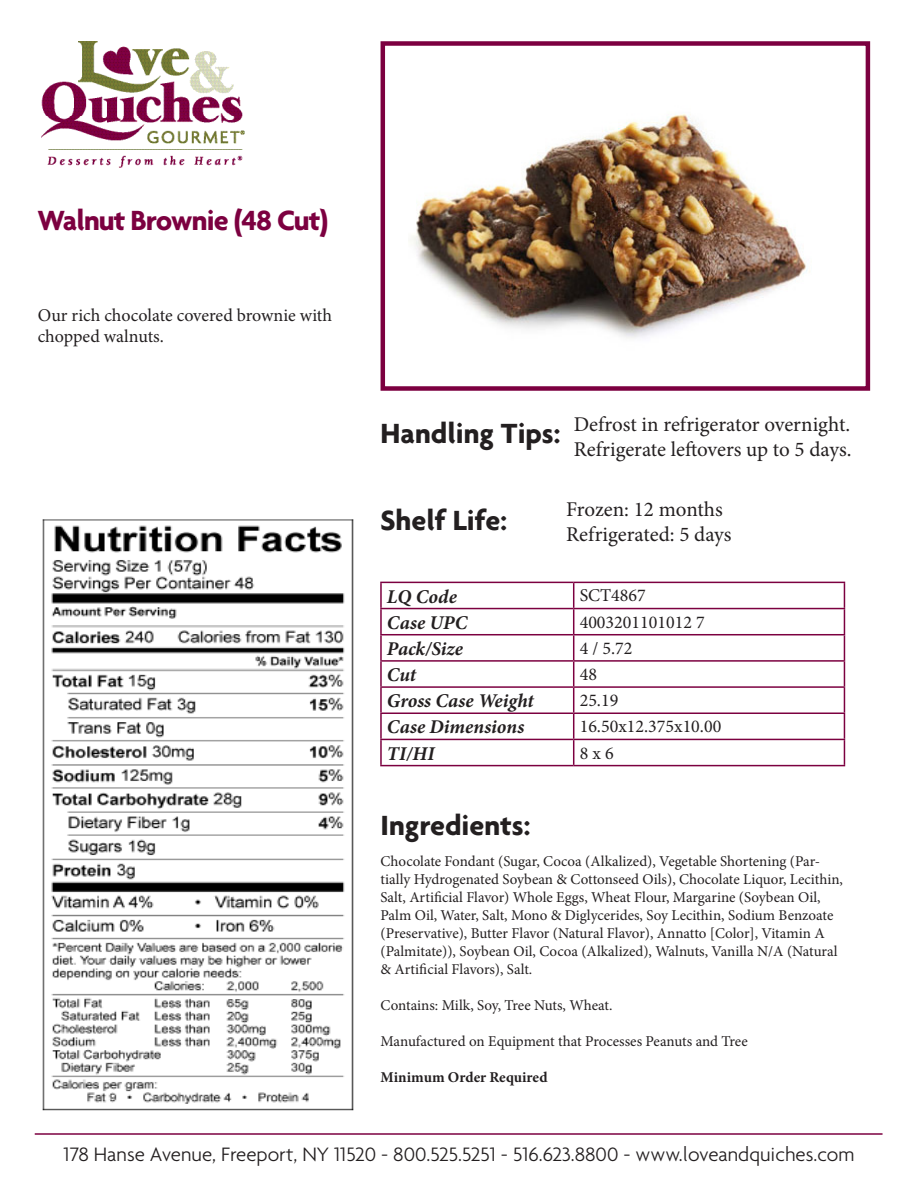
<style>
.page{position:relative;width:918px;height:1188px;background:#fff}
.page>*{position:absolute;margin:0;border:0;box-sizing:border-box;transform-origin:0 0}
.t1{font:700 30px "Agenda";color:#231f20}
.t2{font:700 30px "Agenda";letter-spacing:-.03em;color:#7c0040}
.t3{font:21px/25.2px "Minion Pro";color:#231f20}
.t4{font:300 21px "Agenda";color:#231f20}
.t5{font:italic 700 19.5px "Minion Pro";color:#231f20}
.t6{font:18px/21.6px "Minion Pro";color:#231f20}
.t7{font:15px/18px "Minion Pro";color:#231f20}
.t8{font:700 15px "Minion Pro";color:#231f20}
</style>
<div class="page">
<img style="left:42px;top:42px;width:202px;height:125px">
<hr style="left:35px;top:1133px;width:848px;height:2px;background:#7c0040">
<hr style="left:380px;top:582px;width:194px;height:1px;background:#7c0040">
<hr style="left:380px;top:583px;width:2px;height:25px;background:#7c0040">
<hr style="left:574px;top:582px;width:271px;height:1px;background:#7c0040">
<hr style="left:380px;top:608px;width:194px;height:1px;background:#7c0040">
<hr style="left:380px;top:609px;width:2px;height:25px;background:#7c0040">
<hr style="left:574px;top:608px;width:271px;height:1px;background:#7c0040">
<hr style="left:380px;top:634px;width:194px;height:1px;background:#7c0040">
<hr style="left:380px;top:635px;width:2px;height:25px;background:#7c0040">
<hr style="left:574px;top:634px;width:271px;height:1px;background:#7c0040">
<hr style="left:380px;top:660px;width:194px;height:2px;background:#7c0040">
<hr style="left:380px;top:662px;width:2px;height:24px;background:#7c0040">
<hr style="left:574px;top:660px;width:271px;height:2px;background:#7c0040">
<hr style="left:380px;top:686px;width:194px;height:2px;background:#7c0040">
<hr style="left:380px;top:688px;width:2px;height:25px;background:#7c0040">
<hr style="left:574px;top:686px;width:271px;height:2px;background:#7c0040">
<hr style="left:380px;top:713px;width:194px;height:1px;background:#7c0040">
<hr style="left:380px;top:714px;width:2px;height:25px;background:#7c0040">
<hr style="left:574px;top:713px;width:271px;height:1px;background:#7c0040">
<hr style="left:380px;top:739px;width:194px;height:1px;background:#7c0040">
<hr style="left:380px;top:740px;width:2px;height:25px;background:#7c0040">
<hr style="left:574px;top:739px;width:271px;height:1px;background:#7c0040">
<svg style="left:573px;top:583px;width:1px;height:182px"></svg>
<svg style="left:844px;top:583px;width:1px;height:182px"></svg>
<hr style="left:380px;top:765px;width:194px;height:1px;background:#7c0040">
<hr style="left:574px;top:765px;width:271px;height:1px;background:#7c0040">
<img style="left:410px;top:114px;width:400px;height:224px">
<div style="left:381px;top:41px;width:489px;height:350px;border:4px solid #7c0040"></div>
<img style="left:42px;top:519px;width:312px;height:592px">
<p class="t2" style="left:38px;top:202px;width:292px">Walnut Brownie (48 Cut)</p>
<p class="t6" style="left:38px;top:304px;width:296px">Our rich chocolate covered brownie with chopped walnuts.</p>
<p class="t1" style="left:381px;top:415px;width:181px">Handling Tips:</p>
<p class="t3" style="left:574px;top:412px;width:279px">Defrost in refrigerator overnight.<br>Refrigerate leftovers up to 5 days.</p>
<p class="t1" style="left:381px;top:503px;width:128px">Shelf Life:</p>
<p class="t3" style="left:566px;top:497px;width:158px">Frozen: 12 months</p>
<p class="t3" style="left:566px;top:522px;width:167px">Refrigerated: 5 days</p>
<p class="t5" style="left:387px;top:582px;width:71px">LQ Code</p>
<p class="t6" style="left:580px;top:585px;width:68px">SCT4867</p>
<p class="t5" style="left:387px;top:609px;width:82px">Case UPC</p>
<p class="t6" style="left:580px;top:611px;width:127px">4003201101012 7</p>
<p class="t5" style="left:387px;top:635px;width:78px">Pack/Size</p>
<p class="t6" style="left:580px;top:637px;width:54px">4 / 5.72</p>
<p class="t5" style="left:387px;top:661px;width:31px">Cut</p>
<p class="t6" style="left:580px;top:664px;width:19px">48</p>
<p class="t5" style="left:387px;top:687px;width:148px">Gross Case Weight</p>
<p class="t6" style="left:580px;top:690px;width:40px">25.19</p>
<p class="t5" style="left:387px;top:713px;width:139px">Case Dimensions</p>
<p class="t6" style="left:580px;top:716px;width:143px">16.50x12.375x10.00</p>
<p class="t5" style="left:387px;top:739px;width:49px">TI/HI</p>
<p class="t6" style="left:580px;top:742px;width:35px">8 x 6</p>
<p class="t1" style="left:381px;top:807px;width:151px">Ingredients:</p>
<p class="t7" style="left:381px;top:852px;width:464px">Chocolate Fondant (Sugar, Cocoa (Alkalized), Vegetable Shortening (Par&shy;tially Hydrogenated Soybean &amp; Cottonseed Oils), Chocolate Liquor, Lecithin, Salt, Artificial Flavor) Whole Eggs, Wheat Flour, Margarine (Soybean Oil, Palm Oil, Water, Salt, Mono &amp; Diglycerides, Soy Lecithin, Sodium Benzoate (Preservative), Butter Flavor (Natural Flavor), Annatto [Color], Vitamin A (Palmitate)), Soybean Oil, Cocoa (Alkalized), Walnuts, Vanilla N/A (Natural &amp; Artificial Flavors), Salt.</p>
<p class="t7" style="left:381px;top:996px;width:233px">Contains: Milk, Soy, Tree Nuts, Wheat.</p>
<p class="t7" style="left:381px;top:1032px;width:369px">Manufactured on Equipment that Processes Peanuts and Tree</p>
<p class="t8" style="left:381px;top:1067px;width:168px">Minimum Order Required</p>
<p class="t4" style="left:64px;top:1141px;width:792px">178 Hanse Avenue, Freeport, NY 11520 - 800.525.5251 - 516.623.8800 - www.loveandquiches.com</p>
</div>
